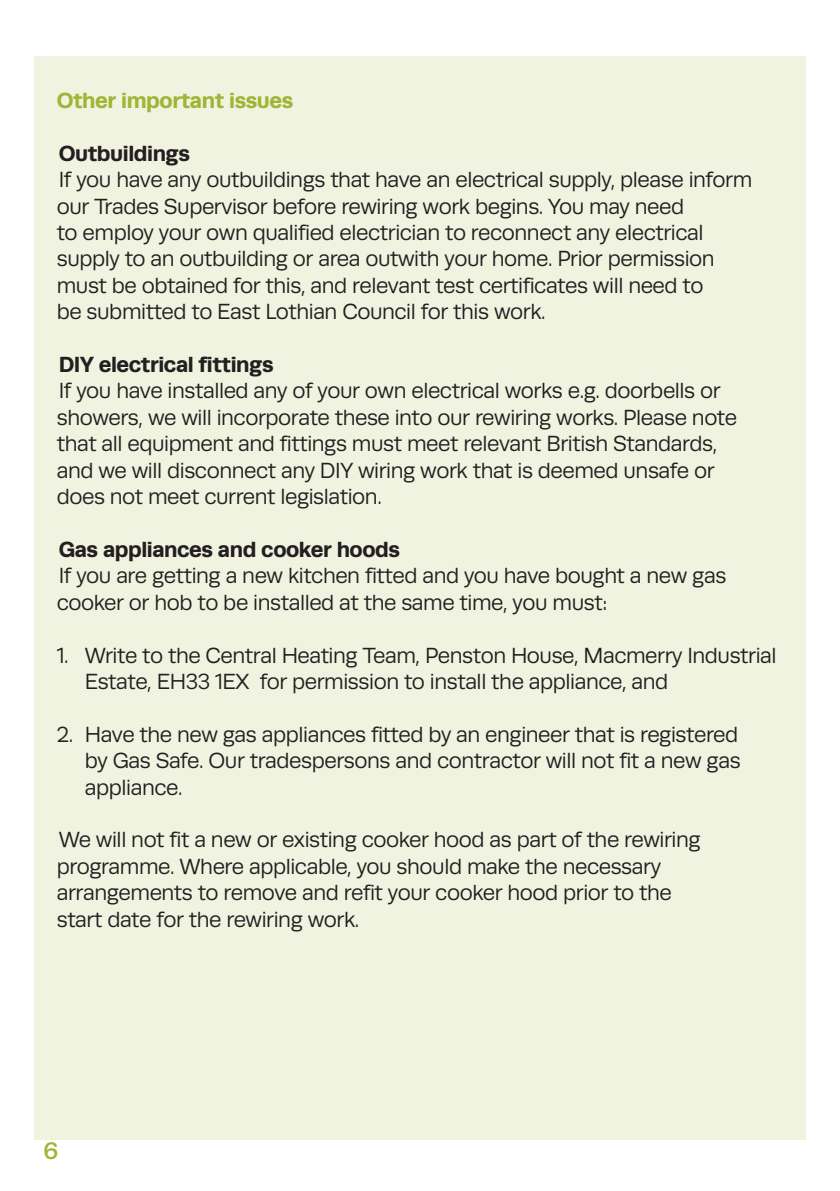
<style>
.page{position:relative;width:840px;height:1191px;background:#fff}
.page>*{position:absolute;margin:0;border:0;box-sizing:border-box;transform-origin:0 0}
.t1{font:500 24px "Runda";color:#9fb535}
.t2{font:22px/26.4px "Runda";letter-spacing:-.02em;color:#231f20}
.t3{font:700 22px "Runda";letter-spacing:-.02em;color:#231f20}
.t4{font:700 22px "Runda";letter-spacing:-.02em;color:#9fb535}
</style>
<div class="page">
<div style="left:34px;top:57px;width:771px;height:1083px;background:#f0f3e0"></div>
<p class="t4" style="left:57px;top:87px;width:238px">Other important issues</p>
<p class="t3" style="left:59px;top:140px;width:133px">Outbuildings</p>
<p class="t2" style="left:57px;top:166px;width:696px">If you have any outbuildings that have an electrical supply, please inform our Trades Supervisor before rewiring work begins. You may need<br>to employ your own qualified electrician to reconnect any electrical supply to an outbuilding or area outwith your home. Prior permission must be obtained for this, and relevant test certificates will need to<br>be submitted to East Lothian Council for this work.</p>
<p class="t3" style="left:59px;top:351px;width:216px">DIY electrical fittings</p>
<p class="t2" style="left:57px;top:378px;width:681px">If you have installed any of your own electrical works e.g. doorbells or showers, we will incorporate these into our rewiring works. Please note that all equipment and fittings must meet relevant British Standards, and we will disconnect any DIY wiring work that is deemed unsafe or does not meet current legislation.</p>
<p class="t3" style="left:59px;top:536px;width:343px">Gas appliances and cooker hoods</p>
<p class="t2" style="left:57px;top:562px;width:670px">If you are getting a new kitchen fitted and you have bought a new gas cooker or hob to be installed at the same time, you must:</p>
<p class="t2" style="left:85px;top:642px;width:693px;text-indent:-28px">1. Write to the Central Heating Team, Penston House, Macmerry Industrial<br>Estate, EH33 1EX for permission to install the appliance, and</p>
<p class="t2" style="left:85px;top:721px;width:657px;text-align:justify;text-indent:-28px">2. Have the new gas appliances fitted by an engineer that is registered by Gas Safe. Our tradespersons and contractor will not fit a new gas appliance.</p>
<p class="t2" style="left:57px;top:826px;width:645px">We will not fit a new or existing cooker hood as part of the rewiring programme. Where applicable, you should make the necessary arrangements to remove and refit your cooker hood prior to the start date for the rewiring work.</p>
<p class="t1" style="left:44px;top:1136px;width:16px">6</p>
</div>
